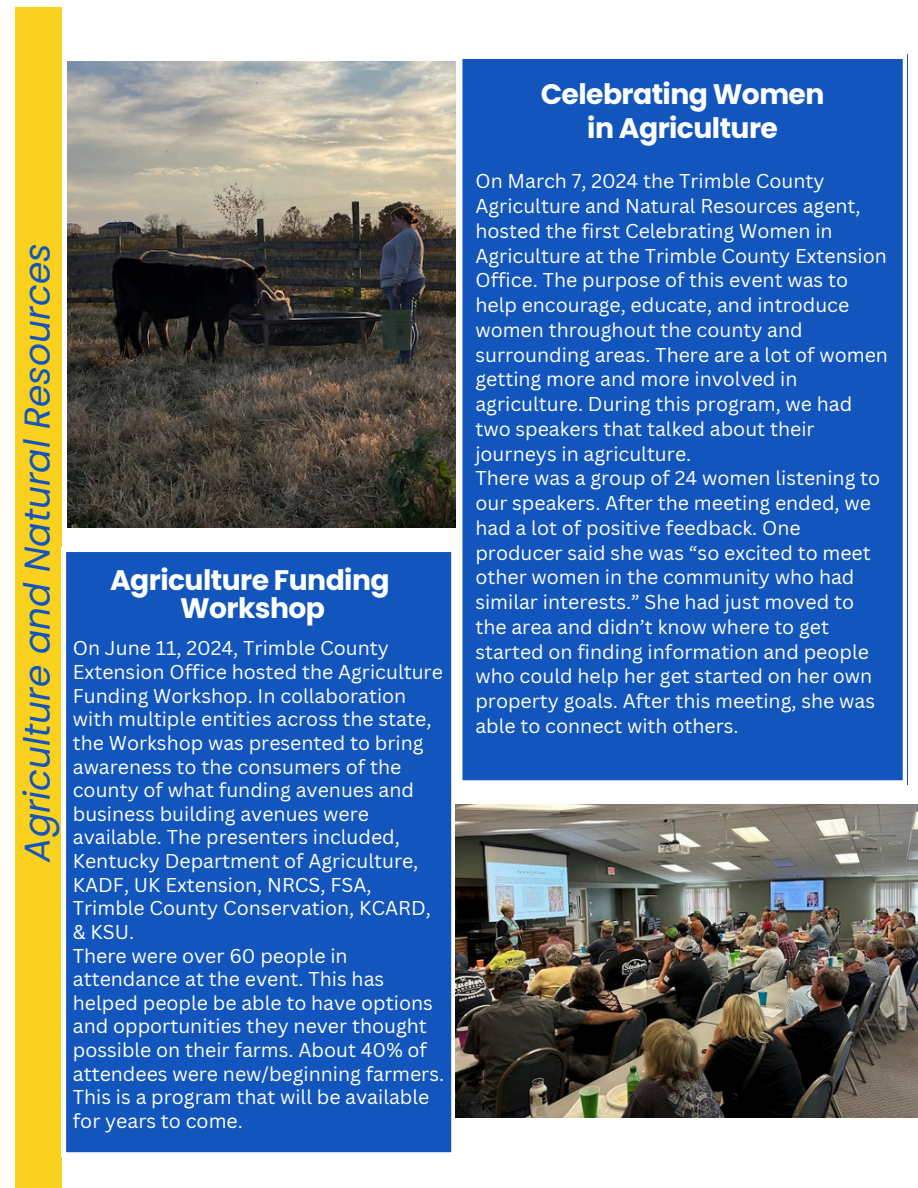
<style>
.page{position:relative;width:918px;height:1188px;background:#fff}
.page>*{position:absolute;margin:0;border:0;box-sizing:border-box;transform-origin:0 0}
.t1{font:italic 36px "Poppins";color:#1256bd}
.t2{font:700 28.2px/28.2px "Poppins";letter-spacing:-.02em;color:#fff;text-align:center}
.t3{font:19.5px/24.8px "Canva Sans";color:#fff}
</style>
<div class="page">
<div style="left:16px;top:7px;width:46px;height:1181px;background:#fad11f"></div>
<img style="left:67px;top:61px;width:389px;height:466px">
<div style="left:66px;top:552px;width:386px;height:601px;background:#1256bd"></div>
<img style="left:456px;top:805px;width:462px;height:312px">
<div style="left:462px;top:59px;width:441px;height:722px;background:#1256bd"></div>
<h2 class="t1" style="left:12px;top:862px;width:620px;rotate:-90deg">Agriculture and Natural Resources</h2>
<p class="t2" style="left:110px;top:566px;width:281px">Agriculture Funding<br>Workshop</p>
<p class="t3" style="left:73px;top:636px;width:372px;line-height:23.7px">On June 11, 2024, Trimble County Extension Office hosted the Agriculture Funding Workshop. In collaboration with multiple entities across the state, the Workshop was presented to bring awareness to the consumers of the county of what funding avenues and business building avenues were available. The presenters included, Kentucky Department of Agriculture, KADF, UK Extension, NRCS, FSA, Trimble County Conservation, KCARD, &amp; KSU.</p>
<p class="t3" style="left:73px;top:943px;width:373px;line-height:23.7px">There were over 60 people in attendance at the event. This has helped people be able to have options and opportunities they never thought possible on their farms. About 40% of attendees were new/beginning farmers.<br>This is a program that will be available for years to come.</p>
<p class="t2" style="left:541px;top:77px;width:285px;line-height:33.8px">Celebrating Women in Agriculture</p>
<p class="t3" style="left:475px;top:168px;width:414px">On March 7, 2024 the Trimble County Agriculture and Natural Resources agent, hosted the first Celebrating Women in Agriculture at the Trimble County Extension Office. The purpose of this event was to help encourage, educate, and introduce women throughout the county and surrounding areas. There are a lot of women getting more and more involved in agriculture. During this program, we had two speakers that talked about their journeys in agriculture.</p>
<h2 class="t3" style="left:475px;top:465px;width:406px">There was a group of 24 women listening to our speakers. After the meeting ended, we had a lot of positive feedback. One producer said she was “so excited to meet other women in the community who had similar interests.” She had just moved to the area and didn’t know where to get started on finding information and people who could help her get started on her own property goals. After this meeting, she was able to connect with others.</h2>
</div>
